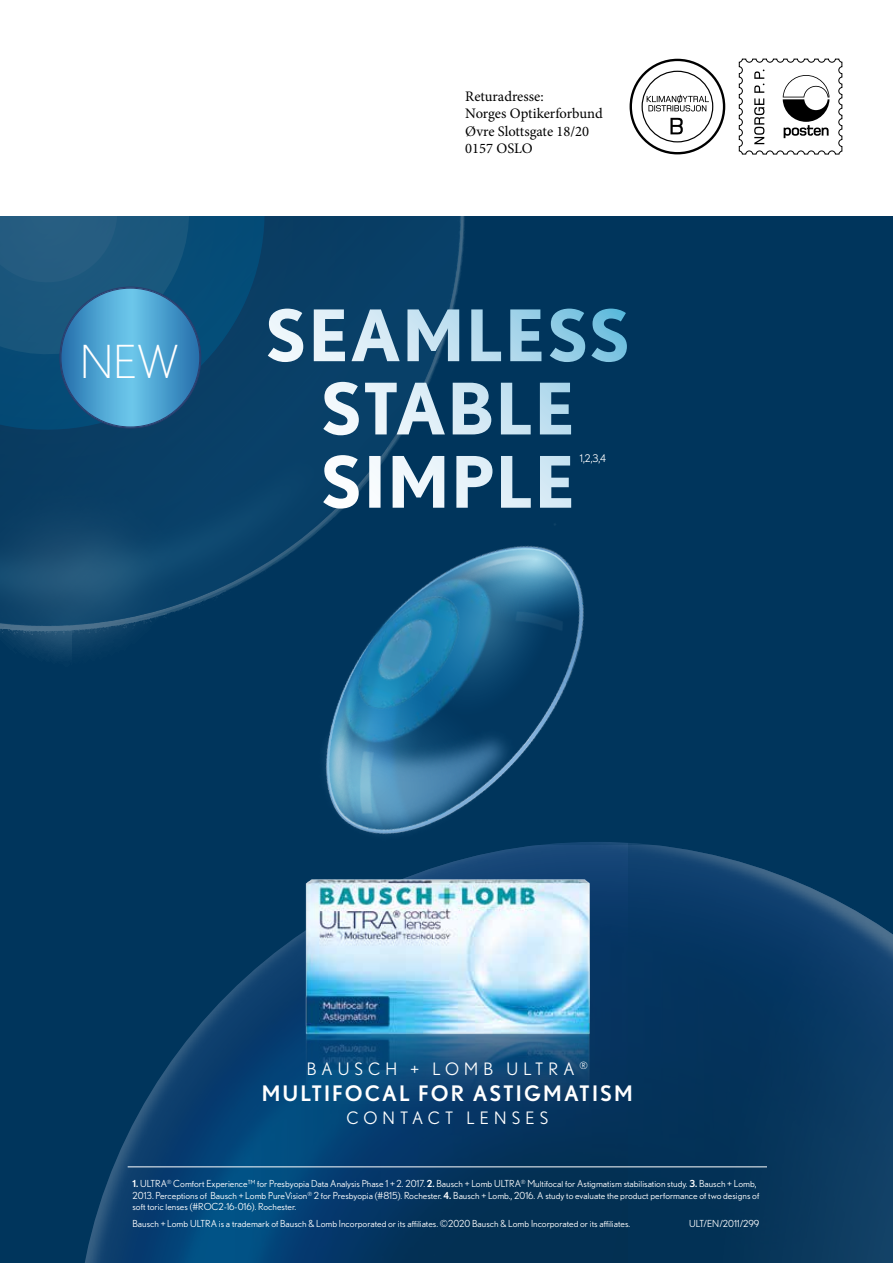
<style>
.page{position:relative;width:893px;height:1263px;background:#fff}
.page>*{position:absolute;margin:0;border:0;box-sizing:border-box;transform-origin:0 0}
.t1{font:300 45.45px "Nobel BL";color:#fff}
.t2{font:500 21.3px "Nobel BL";letter-spacing:.1em;color:#fff}
.t3{font:17.1px "Nobel BL";letter-spacing:.3em;color:#fff}
.t4{font:14.55px/17.4px "Minion Pro";color:#000}
.t5{font:10.5px "Nobel BL";color:#fff}
.t6{font:9.75px/11.4px "Nobel BL";color:#fff}
.s1{font-weight:500}
</style>
<div class="page">
<div style="left:0;top:216px;width:893px;height:1047px;background:#00355c"></div>
<svg style="left:388px;top:216px;width:77px;height:93px"></svg>
<img style="left:0;top:216px;width:388px;height:376px">
<div style="left:0;top:427px;width:219px;height:24px;background:#093d64"></div>
<img style="left:0;top:451px;width:225px;height:164px">
<img style="left:71px;top:525px;width:95px;height:131px">
<img style="left:0;top:484px;width:71px;height:174px">
<svg style="left:621px;top:845px;width:185px;height:41px"></svg>
<img style="left:85px;top:886px;width:808px;height:377px">
<img style="left:100px;top:891px;width:651px;height:372px">
<img style="left:124px;top:950px;width:578px;height:313px">
<svg style="left:268px;top:309px;width:359px;height:190px"></svg>
<img style="left:251px;top:869px;width:393px;height:135px">
<img style="left:251px;top:1004px;width:393px;height:192px">
<img style="left:616px;top:905px;width:36px;height:8px">
<img style="left:287px;top:487px;width:334px;height:405px">
<svg style="left:315px;top:548px;width:284px;height:303px"></svg>
<svg style="left:60px;top:288px;width:140px;height:139px;background:#4ea2cf"></svg>
<hr style="left:128px;top:1166px;width:639px;height:1px;background:#fff">
<svg style="left:0;top:216px;width:204px;height:153px;background:#296b94"></svg>
<svg style="left:629px;top:58px;width:96px;height:97px"></svg>
<svg style="left:738px;top:58px;width:105px;height:97px"></svg>
<h1 class="t1" style="left:80px;top:335px;width:100px">NEW</h1>
<h3 class="t4" style="left:465px;top:87px;width:139px">Returadresse:<br>Norges Optikerforbund<br>Øvre Slottsgate 18/20<br>0157 OSLO</h3>
<p class="t5" style="left:580px;top:452px;width:28px">1,2,3,4</p>
<h3 class="t3" style="left:307px;top:1059px;width:282px">BAUSCH + LOMB ULTRA <sup>®</sup></h3>
<h2 class="t2" style="left:262px;top:1080px;width:372px">MULTIFOCAL FOR ASTIGMATISM</h2>
<h3 class="t3" style="left:346px;top:1108px;width:203px">CONTACT LENSES</h3>
<p class="t6" style="left:132px;top:1178px;width:628px"><span class="s1">1.</span> ULTRA<sup>®</sup> Comfort Experience™ for Presbyopia Data Analysis Phase 1 + 2. 2017. <span class="s1">2.</span> Bausch + Lomb ULTRA<sup>®</sup> Multifocal for Astigmatism stabilisation study. <span class="s1">3.</span> Bausch + Lomb,<br>2013. Perceptions of Bausch + Lomb PureVision<sup>®</sup> 2 for Presbyopia (#815). Rochester. <span class="s1">4.</span> Bausch + Lomb., 2016. A study to evaluate the product performance of two designs of soft toric lenses (#ROC2-16-016). Rochester.</p>
<p class="t6" style="left:132px;top:1217px;width:499px">Bausch + Lomb ULTRA is a trademark of Bausch &amp; Lomb Incorporated or its affiliates. ©2020 Bausch &amp; Lomb Incorporated or its affiliates.</p>
<p class="t6" style="left:689px;top:1217px;width:72px">ULT/EN/2011/299</p>
</div>
